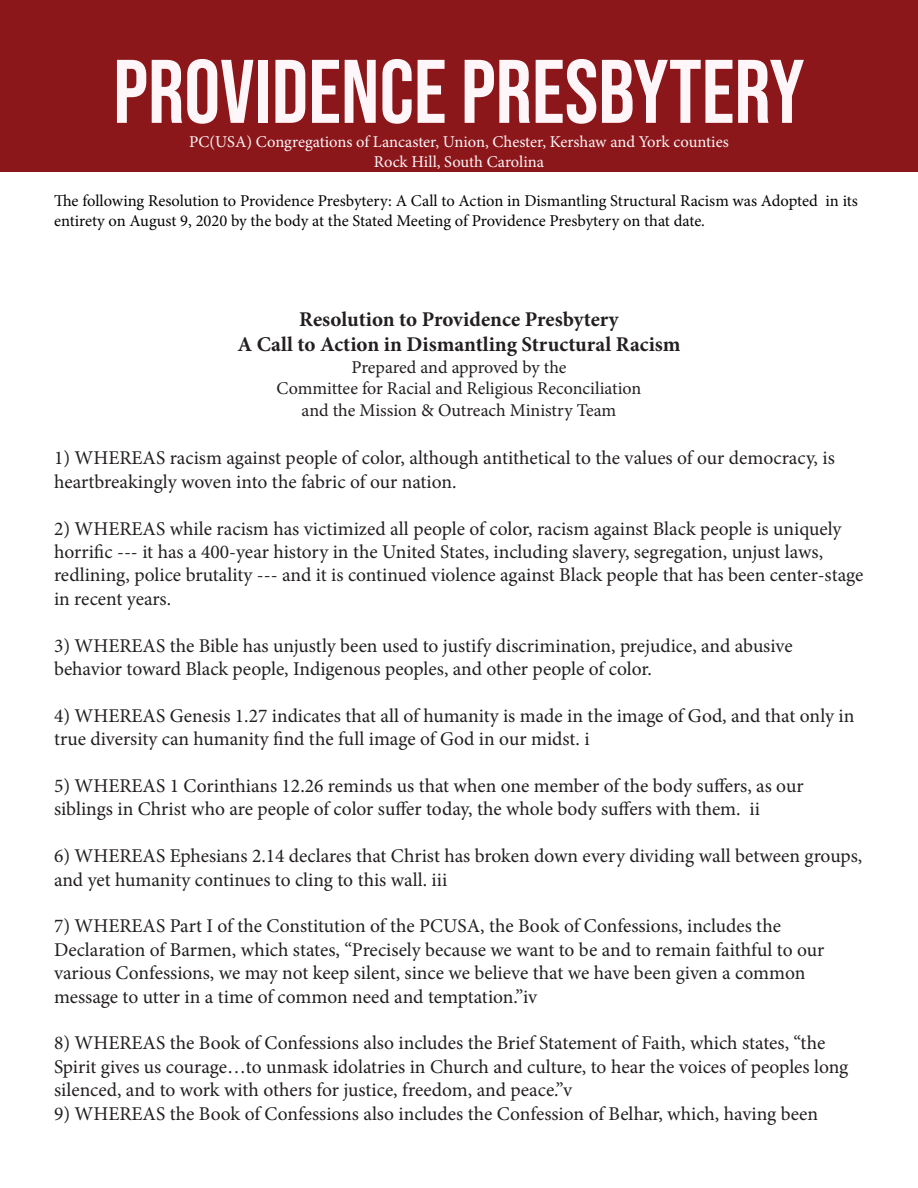
<style>
.page{position:relative;width:918px;height:1188px;background:#fff}
.page>*{position:absolute;margin:0;border:0;box-sizing:border-box;transform-origin:0 0}
.t1{font:90px "Bebas Neue";color:#fef6f9}
.t2{font:700 21px/25.2px "Minion Pro";color:#231f20;text-align:center}
.t3{font:19.5px/23.4px "Minion Pro";color:#231f20}
.t4{font:18px/21.6px "Minion Pro";letter-spacing:-.005em;color:#231f20;text-align:center}
.t5{font:16.5px/19.8px "Minion Pro";color:#040503}
.t6{font:16.5px/19.8px "Minion Pro";letter-spacing:-.005em;color:#fef6f9;text-align:center}
</style>
<div class="page">
<div style="left:0;top:0;width:918px;height:172px;background:#8b171a"></div>
<h1 class="t1" style="left:113px;top:41px;width:693px">PROVIDENCE PRESBYTERY</h1>
<p class="t6" style="left:189px;top:132px;width:541px">PC(USA) Congregations of Lancaster, Union, Chester, Kershaw and York counties<br>Rock Hill, South Carolina</p>
<p class="t5" style="left:54px;top:191px;width:806px">The following Resolution to Providence Presbytery: A Call to Action in Dismantling Structural Racism was Adopted in its entirety on August 9, 2020 by the body at the Stated Meeting of Providence Presbytery on that date.</p>
<p class="t2" style="left:237px;top:306px;width:445px">Resolution to Providence Presbytery<br>A Call to Action in Dismantling Structural Racism</p>
<p class="t4" style="left:277px;top:356px;width:366px">Prepared and approved by the<br>Committee for Racial and Religious Reconciliation and the Mission &amp; Outreach Ministry Team</p>
<p class="t3" style="left:54px;top:447px;width:782px">1) WHEREAS racism against people of color, although antithetical to the values of our democracy, is heartbreakingly woven into the fabric of our nation.</p>
<p class="t3" style="left:54px;top:517px;width:811px">2) WHEREAS while racism has victimized all people of color, racism against Black people is uniquely horrific --- it has a 400-year history in the United States, including slavery, segregation, unjust laws, redlining, police brutality --- and it is continued violence against Black people that has been center-stage in recent years.</p>
<p class="t3" style="left:54px;top:634px;width:740px">3) WHEREAS the Bible has unjustly been used to justify discrimination, prejudice, and abusive behavior toward Black people, Indigenous peoples, and other people of color.</p>
<p class="t3" style="left:54px;top:704px;width:802px">4) WHEREAS Genesis 1.27 indicates that all of humanity is made in the image of God, and that only in true diversity can humanity find the full image of God in our midst. i</p>
<p class="t3" style="left:54px;top:774px;width:751px">5) WHEREAS 1 Corinthians 12.26 reminds us that when one member of the body suffers, as our siblings in Christ who are people of color suffer today, the whole body suffers with them. ii</p>
<p class="t3" style="left:54px;top:844px;width:810px">6) WHEREAS Ephesians 2.14 declares that Christ has broken down every dividing wall between groups, and yet humanity continues to cling to this wall. iii</p>
<p class="t3" style="left:54px;top:915px;width:772px">7) WHEREAS Part I of the Constitution of the PCUSA, the Book of Confessions, includes the Declaration of Barmen, which states, “Precisely because we want to be and to remain faithful to our various Confessions, we may not keep silent, since we believe that we have been given a common message to utter in a time of common need and temptation.”iv</p>
<p class="t3" style="left:54px;top:1032px;width:796px">8) WHEREAS the Book of Confessions also includes the Brief Statement of Faith, which states, “the<br>Spirit gives us courage…to unmask idolatries in Church and culture, to hear the voices of peoples long silenced, and to work with others for justice, freedom, and peace.”v</p>
<p class="t3" style="left:54px;top:1102px;width:766px">9) WHEREAS the Book of Confessions also includes the Confession of Belhar, which, having been</p>
</div>
